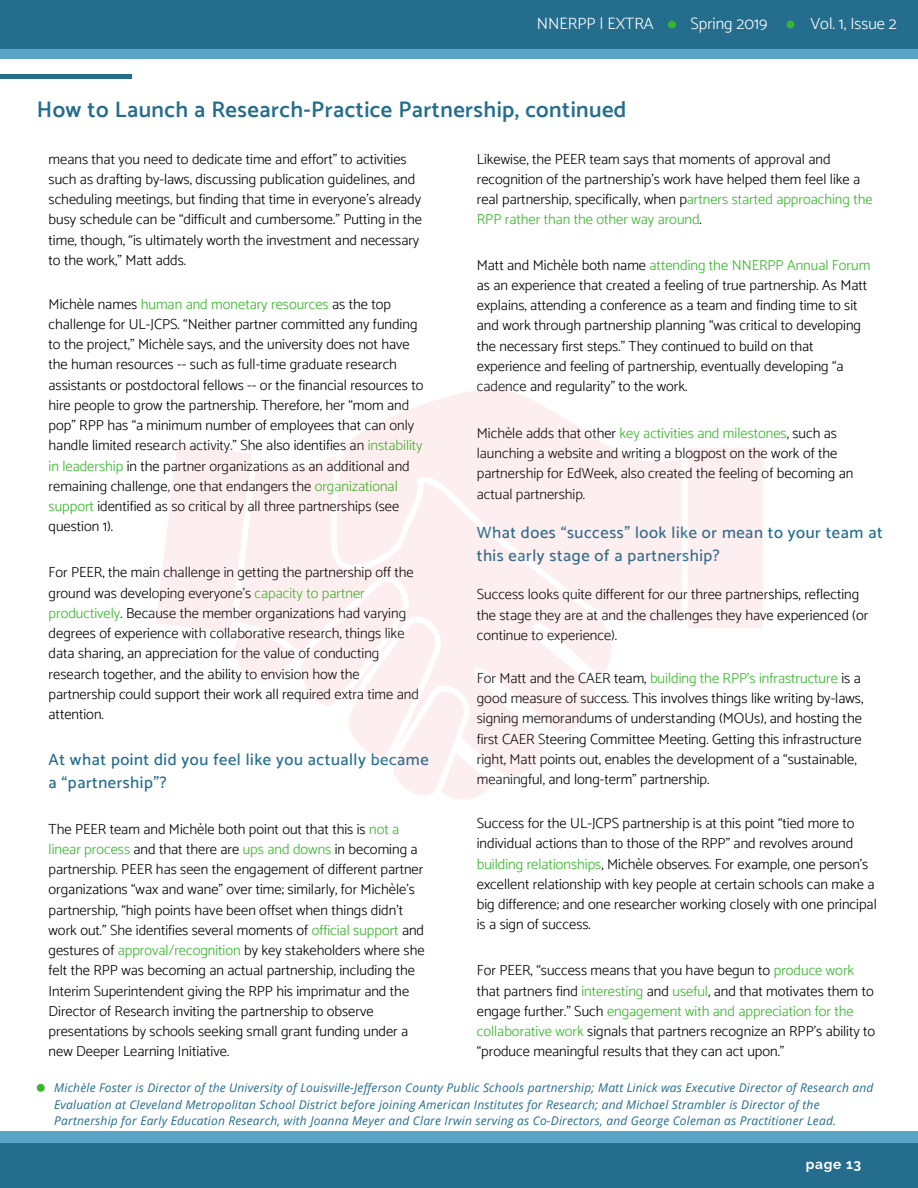
<style>
.page{position:relative;width:918px;height:1188px;background:#fff}
.page>*{position:absolute;margin:0;border:0;box-sizing:border-box;transform-origin:0 0}
.t1{font:600 22.5px "Catamaran";letter-spacing:.02em;color:#246d8d}
.t2{font:500 16.5px/22.2px "Catamaran";letter-spacing:.035em;color:#246d8d}
.t3{font:300 16.5px "Catamaran";color:#fff}
.t4{font:300 14.7px/20.2px "Catamaran";color:#000}
.t5{font:700 13.8px "Raleway";letter-spacing:.05em;color:#fff}
.t6{font:italic 12px/16.5px "Open Sans";letter-spacing:.015em;color:#246d8d}
.s1{color:#35b729}
</style>
<div class="page">
<div style="left:11px;top:1132px;width:907px;height:56px;background:#58a5c6"></div>
<div style="left:0;top:1132px;width:28px;height:56px;background:#58a5c6"></div>
<div style="left:0;top:0;width:918px;height:58px;background:#58a5c6"></div>
<div style="left:0;top:0;width:918px;height:49px;background:#246d8d"></div>
<div style="left:7px;top:1144px;width:911px;height:44px;background:#246d8d"></div>
<div style="left:0;top:1144px;width:25px;height:44px;background:#246d8d"></div>
<hr style="left:0;top:75px;width:132px;height:3px;background:#246d8d">
<svg style="left:668px;top:21px;width:8px;height:7px"></svg>
<svg style="left:787px;top:21px;width:7px;height:7px"></svg>
<svg style="left:37px;top:1084px;width:8px;height:8px"></svg>
<svg style="left:472px;top:628px;width:139px;height:170px;fill:#fdeff0"></svg>
<svg style="left:354px;top:389px;width:328px;height:239px;fill:#fdeff0"></svg>
<div style="left:688px;top:448px;width:75px;height:180px;background:#fdeff0"></div>
<svg style="left:156px;top:438px;width:316px;height:362px"></svg>
<p class="t3" style="left:537px;top:14px;width:118px">NNERPP | EXTRA</p>
<p class="t3" style="left:691px;top:14px;width:78px">Spring 2019</p>
<p class="t3" style="left:811px;top:14px;width:88px">Vol. 1, Issue 2</p>
<h1 class="t1" style="left:37px;top:96px;width:591px">How to Launch a Research-Practice Partnership, continued</h1>
<p class="t4" style="left:49px;top:148px;width:375px">means that you need to dedicate time and effort” to activities such as drafting by-laws, discussing publication guidelines, and scheduling meetings, but finding that time in everyone's already busy schedule can be “difficult and cumbersome.” Putting in the time, though, “is ultimately worth the investment and necessary to the work,” Matt adds.</p>
<p class="t4" style="left:477px;top:148px;width:397px">Likewise, the PEER team says that moments of approval and recognition of the partnership’s work have helped them feel like a real partnership, specifically, when p<span class="s1">artners started approaching the RPP rather than the other way around</span>.</p>
<p class="t4" style="left:477px;top:255px;width:395px">Matt and Michèle both name <span class="s1">attending the NNERPP Annual Forum </span>as an experience that created a feeling of true partnership. As Matt explains, attending a conference as a team and finding time to sit and work through partnership planning “was critical to developing the necessary first steps.” They continued to build on that experience and feeling of partnership, eventually developing “a cadence and regularity” to the work.</p>
<p class="t4" style="left:477px;top:423px;width:378px">Michèle adds that other <span class="s1">key activities and milestones</span>, such as launching a website and writing a blogpost on the work of the partnership for EdWeek, also created the feeling of becoming an actual partnership.</p>
<p class="t4" style="left:49px;top:294px;width:376px">Michèle names <span class="s1">human and monetary resources</span> as the top challenge for UL-JCPS. “Neither partner committed any funding to the project,” Michèle says, and the university does not have the human resources -- such as full-time graduate research assistants or postdoctoral fellows -- or the financial resources to hire people to grow the partnership. Therefore, her “mom and pop” RPP has “a minimum number of employees that can only handle limited research activity.” She also identifies an <span class="s1">instability in leadership</span> in the partner organizations as an additional and remaining challenge, one that endangers the <span class="s1">organizational support</span> identified as so critical by all three partnerships (see question 1).</p>
<p class="t4" style="left:49px;top:562px;width:372px">For PEER, the main challenge in getting the partnership off the ground was developing everyone's <span class="s1">capacity to partner productively</span>. Because the member organizations had varying degrees of experience with collaborative research, things like data sharing, an appreciation for the value of conducting research together, and the ability to envision how the partnership could support their work all required extra time and attention.</p>
<p class="t2" style="left:477px;top:522px;width:407px">What does “success” look like or mean to your team at this early stage of a partnership?</p>
<p class="t4" style="left:477px;top:584px;width:393px">Success looks quite different for our three partnerships, reflecting the stage they are at and the challenges they have experienced (or continue to experience).</p>
<p class="t4" style="left:477px;top:668px;width:388px">For Matt and the CAER team, <span class="s1">building the RPP’s infrastructure</span> is a good measure of success. This involves things like writing by-laws, signing memorandums of understanding (MOUs), and hosting the first CAER Steering Committee Meeting. Getting this infrastructure right, Matt points out, enables the development of a “sustainable, meaningful, and long-term” partnership.</p>
<p class="t4" style="left:477px;top:813px;width:401px">Success for the UL-JCPS partnership is at this point “tied more to individual actions than to those of the RPP” and revolves around <span class="s1">building relationships</span>, Michèle observes. For example, one person’s excellent relationship with key people at certain schools can make a big difference; and one researcher working closely with one principal is a sign of success.</p>
<p class="t4" style="left:477px;top:960px;width:400px">For PEER, “success means that you have begun to <span class="s1">produce work </span>that partners find <span class="s1">interesting</span> and <span class="s1">useful</span>, and that motivates them to engage further.” Such <span class="s1">engagement with and appreciation for the collaborative work</span> signals that partners recognize an RPP’s ability to “produce meaningful results that they can act upon.”</p>
<p class="t2" style="left:49px;top:748px;width:382px">At what point did you feel like you actually became a “partnership”?</p>
<p class="t4" style="left:49px;top:819px;width:378px">The PEER team and Michèle both point out that this is <span class="s1">not a linear process</span> and that there are <span class="s1">ups and downs</span> in becoming a partnership. PEER has seen the engagement of different partner organizations “wax and wane” over time; similarly, for Michèle’s partnership, “high points have been offset when things didn’t work out.” She identifies several moments of <span class="s1">official support</span> and gestures of <span class="s1">approval/recognition</span> by key stakeholders where she felt the RPP was becoming an actual partnership, including the Interim Superintendent giving the RPP his imprimatur and the Director of Research inviting the partnership to observe presentations by schools seeking small grant funding under a new Deeper Learning Initiative.</p>
<p class="t6" style="left:54px;top:1079px;width:821px">Michèle Foster is Director of the University of Louisville-Jefferson County Public Schools partnership; Matt Linick was Executive Director of Research and<br>Evaluation at Cleveland Metropolitan School District before joining American Institutes for Research; and Michael Strambler is Director of the<br>Partnership for Early Education Research, with Joanna Meyer and Clare Irwin serving as Co-Directors, and George Coleman as Practitioner Lead.</p>
<p class="t5" style="left:806px;top:1156px;width:57px">page 13</p>
</div>
